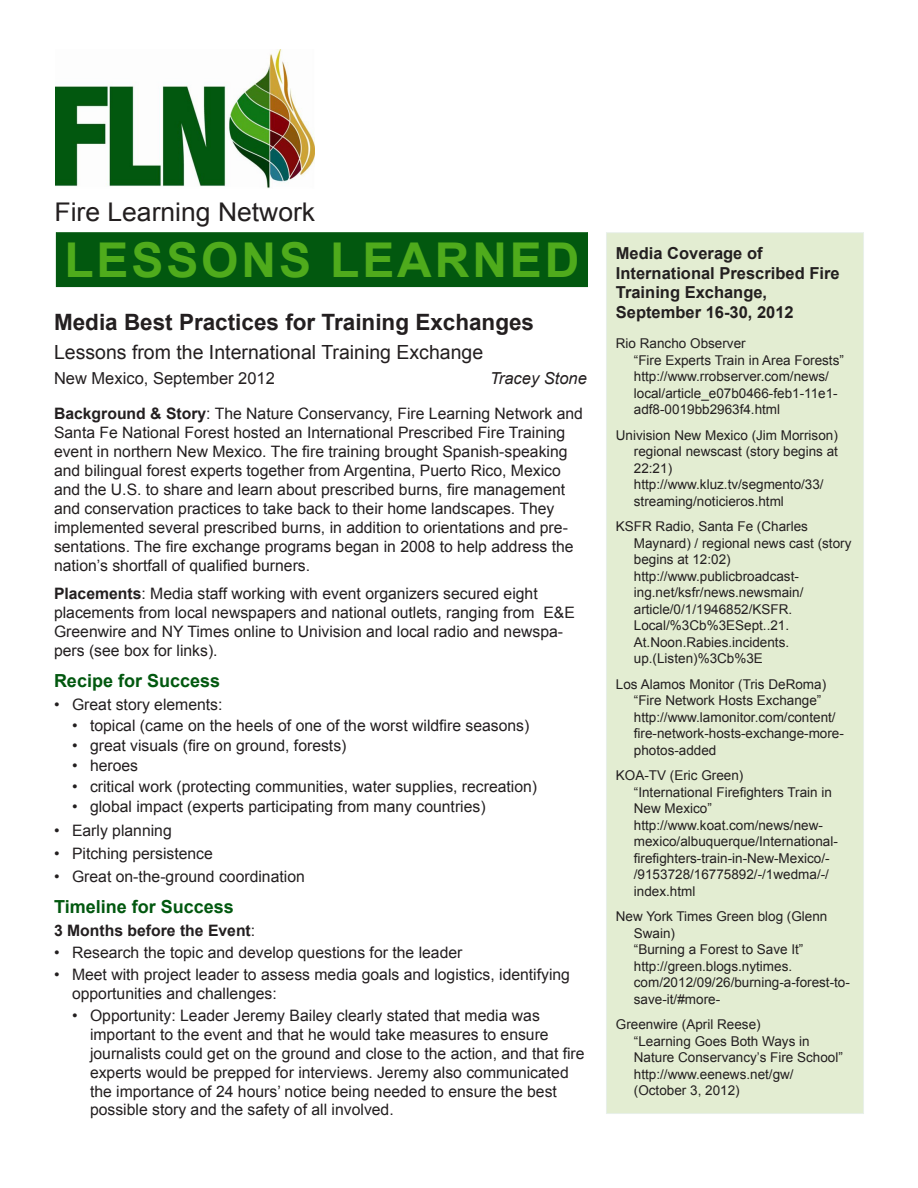
<style>
.page{position:relative;width:918px;height:1188px;background:#fff}
.page>*{position:absolute;margin:0;border:0;box-sizing:border-box;transform-origin:0 0}
.t1{font:700 48px "Arial";letter-spacing:.06em;color:#4fab1c}
.t2{font:25.8px "Arial";color:#231f20}
.t3{font:700 22.5px "Arial";color:#231f20}
.t4{font:19.5px "Arial";color:#231f20}
.t5{font:700 18px "Arial";color:#02580f}
.t6{font:700 16.5px/19.8px "Arial";color:#231f20}
.t7{font:16.5px "Arial";color:#231f20}
.t8{font:italic 16.5px "Arial";color:#231f20}
.t9{font:15.75px/18.9px "Arial";color:#231f20}
.t10{font:700 15.75px "Arial";color:#231f20}
.t11{font:13.5px/16.5px "Arial";color:#231f20}
.s1{font-weight:700}
.s2{font-weight:400}
</style>
<div class="page">
<img style="left:56px;top:50px;width:258px;height:139px">
<div style="left:56px;top:233px;width:532px;height:54px;background:#02580f"></div>
<div style="left:56px;top:232px;width:532px;height:55px;border:1px solid #02580f"></div>
<div style="left:606px;top:233px;width:258px;height:881px;background:#e3edd2"></div>
<p class="t2" style="left:54px;top:195px;width:262px">Fire Learning Network</p>
<p class="t1" style="left:64px;top:228px;width:517px">LESSONS LEARNED</p>
<p class="t3" style="left:54px;top:307px;width:482px">Media Best Practices for Training Exchanges</p>
<p class="t4" style="left:54px;top:340px;width:431px">Lessons from the International Training Exchange</p>
<p class="t7" style="left:54px;top:367px;width:223px">New Mexico, September 2012</p>
<p class="t8" style="left:490px;top:367px;width:98px">Tracey Stone</p>
<p class="t9" style="left:54px;top:405px;width:530px"><span class="s1">Background &amp; Story</span>: The Nature Conservancy, Fire Learning Network and Santa Fe National Forest hosted an International Prescribed Fire Training event in northern New Mexico. The fire training brought Spanish-speaking and bilingual forest experts together from Argentina, Puerto Rico, Mexico and the U.S. to share and learn about prescribed burns, fire management and conservation practices to take back to their home landscapes. They implemented several prescribed burns, in addition to orientations and pre&shy;sentations. The fire exchange programs began in 2008 to help address the nation’s shortfall of qualified burners.</p>
<p class="t9" style="left:54px;top:584px;width:522px"><span class="s1">Placements</span>: Media staff working with event organizers secured eight placements from local newspapers and national outlets, ranging from E&amp;E Greenwire and NY Times online to Univision and local radio and newspa&shy;pers (see box for links).</p>
<p class="t5" style="left:54px;top:668px;width:168px">Recipe for Success</p>
<p class="t9" style="left:54px;top:695px;width:170px">• Great story elements:</p>
<p class="t9" style="left:72px;top:716px;width:459px">• topical (came on the heels of one of the worst wildfire seasons)</p>
<p class="t9" style="left:72px;top:736px;width:276px">• great visuals (fire on ground, forests)</p>
<p class="t9" style="left:72px;top:757px;width:68px">• heroes</p>
<p class="t9" style="left:72px;top:777px;width:467px">• critical work (protecting communities, water supplies, recreation)</p>
<p class="t9" style="left:72px;top:797px;width:415px">• global impact (experts participating from many countries)</p>
<p class="t9" style="left:54px;top:821px;width:119px">• Early planning</p>
<p class="t9" style="left:54px;top:844px;width:160px">• Pitching persistence</p>
<p class="t9" style="left:54px;top:868px;width:252px">• Great on-the-ground coordination</p>
<p class="t5" style="left:54px;top:895px;width:181px">Timeline for Success</p>
<p class="t10" style="left:54px;top:920px;width:203px">3 Months before the Event<span class="s2">:</span></p>
<p class="t9" style="left:54px;top:943px;width:410px">• Research the topic and develop questions for the leader</p>
<p class="t9" style="left:72px;top:965px;width:500px;text-indent:-18px">• Meet with project leader to assess media goals and logistics, identifying opportunities and challenges:</p>
<p class="t9" style="left:90px;top:1006px;width:496px;text-indent:-18px">• Opportunity: Leader Jeremy Bailey clearly stated that media was important to the event and that he would take measures to ensure journalists could get on the ground and close to the action, and that fire experts would be prepped for interviews. Jeremy also communicated the importance of 24 hours’ notice being needed to ensure the best possible story and the safety of all involved.</p>
<p class="t6" style="left:616px;top:244px;width:225px">Media Coverage of<br>International Prescribed Fire<br>Training Exchange,<br>September 16-30, 2012</p>
<p class="t11" style="left:634px;top:335px;width:212px;text-indent:-18px">Rio Rancho Observer<br>“Fire Experts Train in Area Forests” http://www.rrobserver.com/news/ local/article_e07b0466-feb1-11e1- adf8-0019bb2963f4.html</p>
<p class="t11" style="left:634px;top:427px;width:206px;text-indent:-18px">Univision New Mexico (Jim Morrison) regional newscast (story begins at<br>22:21) http://www.kluz.tv/segmento/33/ streaming/noticieros.html</p>
<p class="t11" style="left:634px;top:518px;width:219px;text-indent:-18px">KSFR Radio, Santa Fe (Charles<br>Maynard) / regional news cast (story begins at 12:02) http://www.publicbroadcast&shy;ing.net/ksfr/news.newsmain/ article/0/1/1946852/KSFR.<br>Local/%3Cb%3ESept..21.<br>At.Noon.Rabies.incidents. up.(Listen)%3Cb%3E</p>
<p class="t11" style="left:634px;top:676px;width:212px;text-indent:-18px">Los Alamos Monitor (Tris DeRoma) “Fire Network Hosts Exchange” http://www.lamonitor.com/content/ fire-network-hosts-exchange-more&shy;photos-added</p>
<p class="t11" style="left:634px;top:767px;width:206px;text-indent:-18px">KOA-TV (Eric Green)<br>“International Firefighters Train in<br>New Mexico” http://www.koat.com/news/new&shy;mexico/albuquerque/International&shy;firefighters-train-in-New-Mexico/- /9153728/16775892/-/1wedma/-/ index.html</p>
<p class="t11" style="left:634px;top:908px;width:218px;text-indent:-18px">New York Times Green blog (Glenn<br>Swain)<br>“Burning a Forest to Save It” http://green.blogs.nytimes. com/2012/09/26/burning-a-forest-to&shy;save-it/#more-</p>
<p class="t11" style="left:634px;top:1016px;width:211px;text-indent:-18px">Greenwire (April Reese)<br>“Learning Goes Both Ways in<br>Nature Conservancy’s Fire School” http://www.eenews.net/gw/ (October 3, 2012)</p>
</div>
